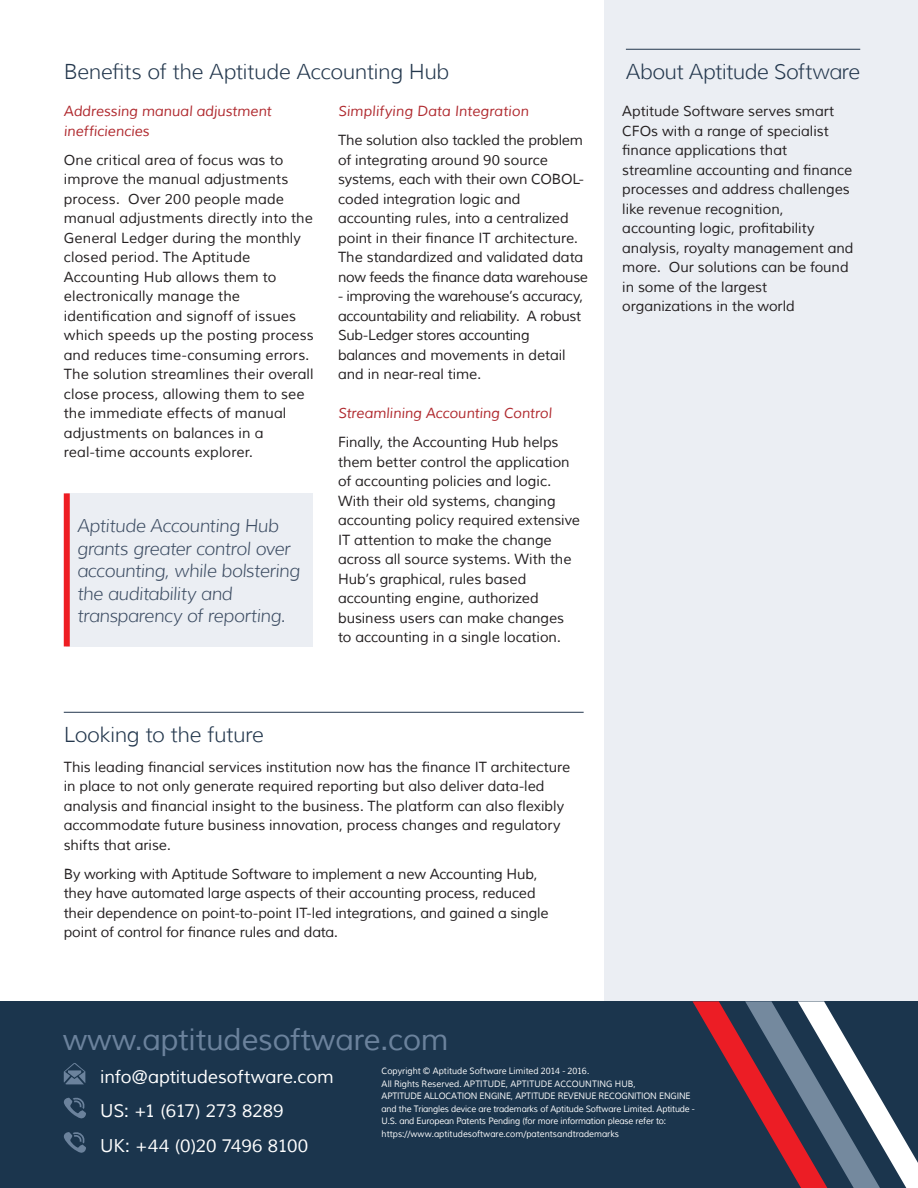
<style>
.page{position:relative;width:918px;height:1188px;background:#fff}
.page>*{position:absolute;margin:0;border:0;box-sizing:border-box;transform-origin:0 0}
.t1{font:30px "Muli";letter-spacing:-.01em;color:#6b829c}
.t2{font:300 21px "Muli";letter-spacing:-.025em;color:#23374d}
.t3{font:italic 300 18px/22.5px "Muli";letter-spacing:-.03em;color:#3d4d63}
.t4{font:18px "Muli";letter-spacing:-.01em;color:#fff}
.t5{font:14.25px/19.5px "Muli";letter-spacing:-.005em;color:#231f20}
.t6{font:italic 14.25px/19.5px "Muli";letter-spacing:-.005em;color:#b02a2f}
.t7{font:9px/12.6px "Muli";letter-spacing:-.02em;color:#fff;scale:.95 1}
</style>
<div class="page">
<div style="left:605px;top:0;width:313px;height:1001px;background:#ebeef3"></div>
<hr style="left:64px;top:712px;width:520px;height:1px;background:#23374d">
<hr style="left:626px;top:49px;width:234px;height:1px;background:#23374d">
<div style="left:67px;top:493px;width:246px;height:153px;background:#ebeef3"></div>
<div style="left:64px;top:493px;width:6px;height:153px;background:#ee1d23"></div>
<div style="left:0;top:1001px;width:918px;height:187px;background:#1b354d"></div>
<svg style="left:693px;top:1001px;width:225px;height:187px"></svg>
<svg style="left:64px;top:1063px;width:22px;height:21px"></svg>
<svg style="left:64px;top:1097px;width:22px;height:22px"></svg>
<svg style="left:64px;top:1132px;width:22px;height:21px"></svg>
<p class="t2" style="left:64px;top:59px;width:387px">Benefits of the Aptitude Accounting Hub</p>
<p class="t6" style="left:64px;top:102px;width:209px">Addressing manual adjustment inefficiencies</p>
<p class="t5" style="left:64px;top:150px;width:251px">One critical area of focus was to improve the manual adjustments process. Over 200 people made manual adjustments directly into the<br>General Ledger during the monthly closed period. The Aptitude<br>Accounting Hub allows them to electronically manage the identification and signoff of issues which speeds up the posting process and reduces time-consuming errors.<br>The solution streamlines their overall close process, allowing them to see the immediate effects of manual adjustments on balances in a real-time accounts explorer.</p>
<p class="t3" style="left:77px;top:515px;width:225px">Aptitude Accounting Hub grants greater control over accounting, while bolstering the auditability and transparency of reporting.</p>
<p class="t6" style="left:338px;top:102px;width:192px">Simplifying Data Integration</p>
<p class="t5" style="left:338px;top:131px;width:252px">The solution also tackled the problem of integrating around 90 source systems, each with their own COBOL&shy;coded integration logic and accounting rules, into a centralized point in their finance IT architecture.<br>The standardized and validated data now feeds the finance data warehouse</p>
<p class="t5" style="left:338px;top:287px;width:247px">- improving the warehouse’s accuracy, accountability and reliability. A robust Sub-Ledger stores accounting balances and movements in detail and in near-real time.</p>
<p class="t6" style="left:338px;top:404px;width:215px">Streamlining Accounting Control</p>
<p class="t5" style="left:338px;top:433px;width:244px">Finally, the Accounting Hub helps them better control the application of accounting policies and logic.<br>With their old systems, changing accounting policy required extensive IT attention to make the change across all source systems. With the Hub’s graphical, rules based accounting engine, authorized business users can make changes to accounting in a single location.</p>
<p class="t2" style="left:64px;top:722px;width:202px">Looking to the future</p>
<p class="t5" style="left:64px;top:757px;width:508px">This leading financial services institution now has the finance IT architecture in place to not only generate required reporting but also deliver data-led analysis and financial insight to the business. The platform can also flexibly accommodate future business innovation, process changes and regulatory shifts that arise.</p>
<p class="t5" style="left:64px;top:865px;width:486px">By working with Aptitude Software to implement a new Accounting Hub, they have automated large aspects of their accounting process, reduced their dependence on point-to-point IT-led integrations, and gained a single point of control for finance rules and data.</p>
<p class="t2" style="left:626px;top:59px;width:236px">About Aptitude Software</p>
<p class="t5" style="left:622px;top:102px;width:233px">Aptitude Software serves smart<br>CFOs with a range of specialist finance applications that streamline accounting and finance processes and address challenges like revenue recognition, accounting logic, profitability analysis, royalty management and more. Our solutions can be found in some of the largest organizations in the world</p>
<p class="t1" style="left:63px;top:1021px;width:388px">www.aptitudesoftware.com</p>
<p class="t7" style="left:382px;top:1065px;width:331px">Copyright © Aptitude Software Limited 2014 - 2016.<br>All Rights Reserved. APTITUDE, APTITUDE ACCOUNTING HUB,<br>APTITUDE ALLOCATION ENGINE, APTITUDE REVENUE RECOGNITION ENGINE and the Triangles device are trademarks of Aptitude Software Limited. Aptitude - U.S. and European Patents Pending (for more information please refer to: https://www.aptitudesoftware.com/patentsandtrademarks</p>
<p class="t4" style="left:100px;top:1065px;width:235px">info@aptitudesoftware.com</p>
<p class="t4" style="left:100px;top:1100px;width:185px">US: +1 (617) 273 8289</p>
<p class="t4" style="left:100px;top:1134px;width:210px">UK: +44 (0)20 7496 8100</p>
</div>
